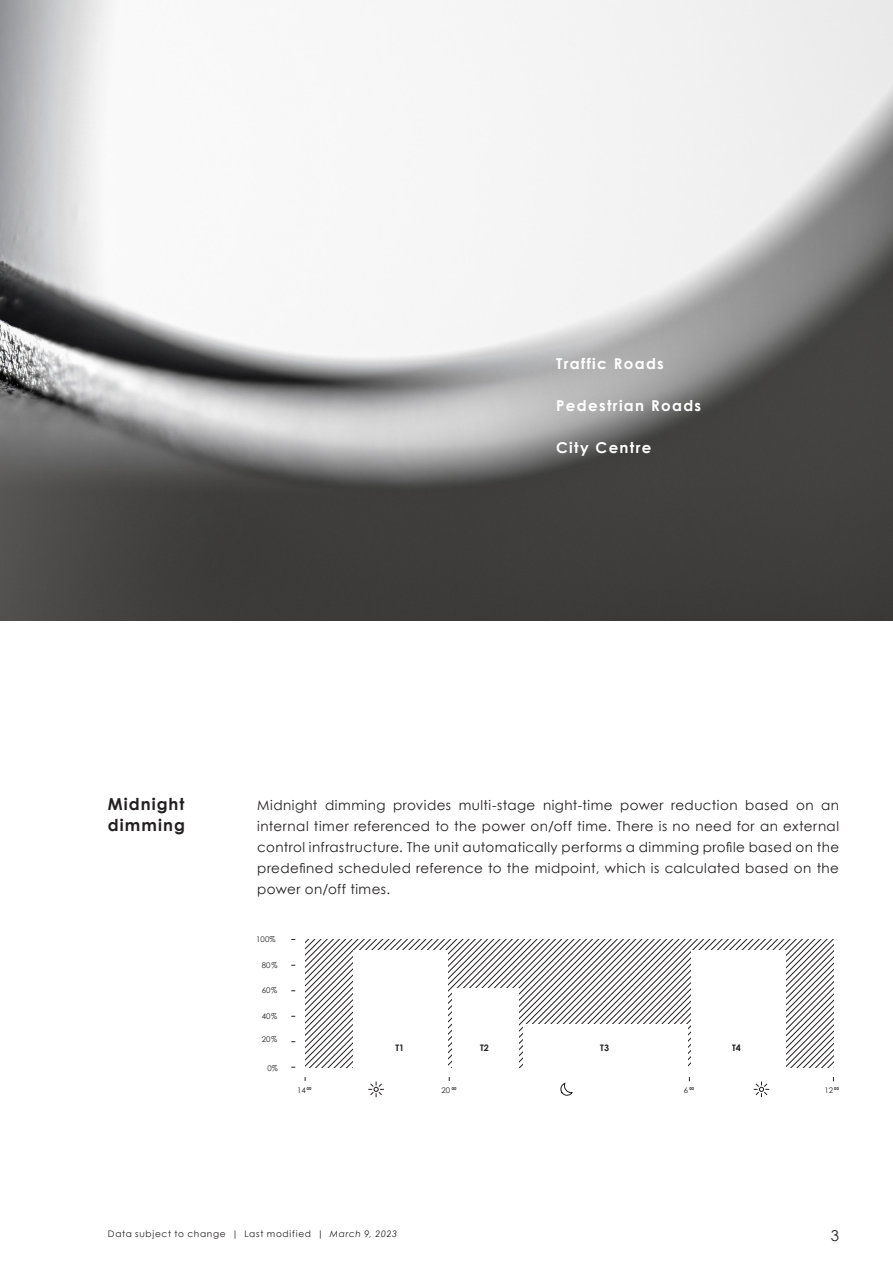
<style>
.page{position:relative;width:893px;height:1263px;background:#fff}
.page>*{position:absolute;margin:0;border:0;box-sizing:border-box;transform-origin:0 0}
.t1{font:700 16.5px/21px "Century Gothic";letter-spacing:.065em;color:#231f20}
.t2{font:700 15px "Century Gothic";letter-spacing:.09em;color:#fff}
.t3{font:15px "Century Gothic";color:#231f20}
.t4{font:13.5px/21px "Century Gothic";letter-spacing:.03em;color:#231f20;text-align:justify}
.t5{font:9px "Century Gothic";letter-spacing:.08em;color:#231f20}
.t6{font:700 9px "Century Gothic";color:#231f20}
.t7{font:7.8px "Century Gothic";color:#231f20}
.t8{font:700 4.05px "Century Gothic";color:#231f20}
.s1{font-style:italic}
</style>
<div class="page">
<img style="left:0;top:0;width:893px;height:621px">
<svg style="left:305px;top:939px;width:528px;height:128px"></svg>
<div style="left:353px;top:951px;width:94px;height:117px;background:#fff"></div>
<div style="left:691px;top:951px;width:94px;height:117px;background:#fff"></div>
<svg style="left:291px;top:965px;width:479px;height:132px"></svg>
<p class="t2" style="left:556px;top:352px;width:109px">Traffic Roads</p>
<p class="t2" style="left:556px;top:394px;width:147px">Pedestrian Roads</p>
<p class="t2" style="left:556px;top:436px;width:97px">City Centre</p>
<p class="t1" style="left:108px;top:793px;width:79px">Midnight dimming</p>
<p class="t4" style="left:257px;top:794px;width:583px">Midnight dimming provides multi-stage night-time power reduction based on an internal timer referenced to the power on/off time. There is no need for an external control infrastructure. The unit automatically performs a dimming profile based on the predefined scheduled reference to the midpoint, which is calculated based on the power on/off times.</p>
<p class="t7" style="left:256px;top:934px;width:21px">100%</p>
<p class="t7" style="left:262px;top:959px;width:17px">80%</p>
<p class="t7" style="left:262px;top:985px;width:17px">60%</p>
<p class="t7" style="left:262px;top:1011px;width:17px">40%</p>
<p class="t7" style="left:262px;top:1034px;width:17px">20%</p>
<p class="t7" style="left:268px;top:1063px;width:12px">0%</p>
<p class="t6" style="left:395px;top:1040px;width:10px">T1</p>
<p class="t6" style="left:480px;top:1040px;width:10px">T2</p>
<p class="t6" style="left:600px;top:1040px;width:10px">T3</p>
<p class="t6" style="left:732px;top:1040px;width:10px">T4</p>
<p class="t7" style="left:297px;top:1084px;width:16px">14 <sup>00</sup></p>
<p class="t8" style="left:452px;top:1085px;width:6px">00</p>
<p class="t8" style="left:690px;top:1085px;width:6px">00</p>
<p class="t8" style="left:834px;top:1085px;width:7px">00</p>
<p class="t7" style="left:442px;top:1084px;width:10px">20</p>
<p class="t7" style="left:684px;top:1084px;width:6px">6</p>
<p class="t7" style="left:824px;top:1084px;width:10px">12</p>
<p class="t5" style="left:108px;top:1227px;width:291px">Data subject to change | Last modified | <span class="s1">March 9, 2023</span></p>
<p class="t3" style="left:831px;top:1225px;width:10px">3</p>
</div>
